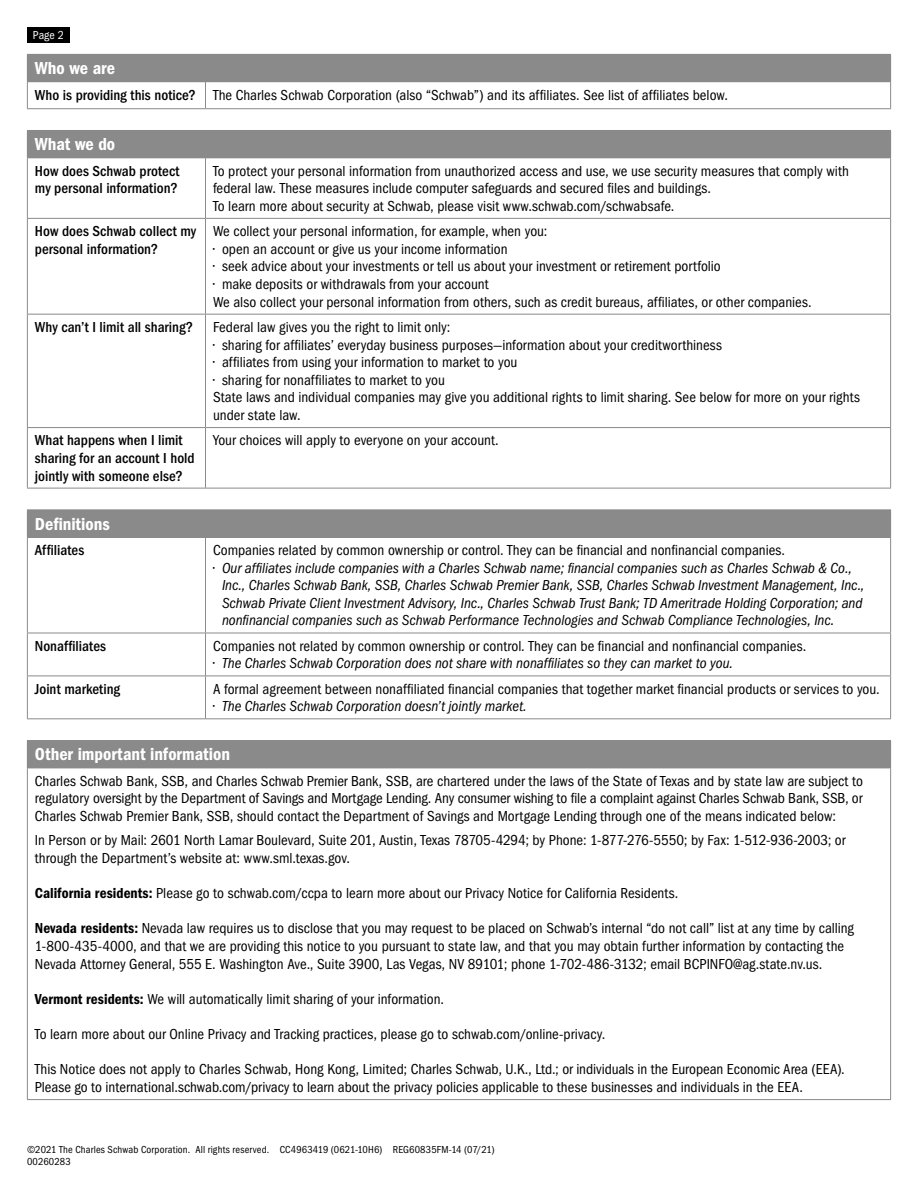
<style>
.page{position:relative;width:918px;height:1188px;background:#fff}
.page>*{position:absolute;margin:0;border:0;box-sizing:border-box;transform-origin:0 0}
.t1{font:18px "ITC Franklin Gothic Std Dm Cd";color:#fff}
.t2{font:condensed 15px/17.7px "ITC Franklin Gothic Std";color:#000}
.t3{font:italic condensed 15px/17.7px "ITC Franklin Gothic Std";color:#000}
.t4{font:500 condensed 15px/17.7px "ITC Franklin Gothic Std";color:#000}
.t5{font:condensed 12px "ITC Franklin Gothic Std";color:#fff}
.t6{font:condensed 10.5px "ITC Franklin Gothic Std";letter-spacing:.015em;color:#000}
.s1{font-weight:500}
.s2{font-style:normal}
.s3{font-family:"ITC Franklin Gothic Std Dm Cd";font-stretch:normal}
</style>
<div class="page">
<div style="left:27px;top:27px;width:43px;height:15px;background:#000"></div>
<div style="left:27px;top:54px;width:864px;height:28px;background:#8a8a8a"></div>
<svg style="left:205px;top:82px;width:1px;height:26px"></svg>
<svg style="left:27px;top:82px;width:1px;height:26px"></svg>
<svg style="left:890px;top:82px;width:1px;height:26px"></svg>
<hr style="left:27px;top:108px;width:179px;height:1px;background:#8a8a8a">
<hr style="left:206px;top:108px;width:685px;height:1px;background:#8a8a8a">
<div style="left:27px;top:130px;width:864px;height:28px;background:#8a8a8a"></div>
<hr style="left:206px;top:218px;width:685px;height:1px;background:#8a8a8a">
<hr style="left:205px;top:158px;width:1px;height:60px;background:#8a8a8a">
<hr style="left:27px;top:218px;width:179px;height:1px;background:#8a8a8a">
<hr style="left:205px;top:219px;width:1px;height:95px;background:#8a8a8a">
<hr style="left:205px;top:315px;width:1px;height:112px;background:#8a8a8a">
<hr style="left:27px;top:427px;width:179px;height:1px;background:#8a8a8a">
<hr style="left:206px;top:427px;width:685px;height:1px;background:#8a8a8a">
<hr style="left:205px;top:428px;width:1px;height:60px;background:#8a8a8a">
<hr style="left:27px;top:158px;width:1px;height:60px;background:#8a8a8a">
<hr style="left:890px;top:158px;width:1px;height:60px;background:#8a8a8a">
<hr style="left:27px;top:219px;width:1px;height:95px;background:#8a8a8a">
<hr style="left:890px;top:219px;width:1px;height:95px;background:#8a8a8a">
<hr style="left:27px;top:314px;width:179px;height:1px;background:#8a8a8a">
<hr style="left:27px;top:315px;width:1px;height:112px;background:#8a8a8a">
<hr style="left:206px;top:314px;width:685px;height:1px;background:#8a8a8a">
<hr style="left:890px;top:315px;width:1px;height:112px;background:#8a8a8a">
<hr style="left:27px;top:428px;width:1px;height:60px;background:#8a8a8a">
<hr style="left:890px;top:428px;width:1px;height:60px;background:#8a8a8a">
<hr style="left:27px;top:488px;width:179px;height:1px;background:#8a8a8a">
<hr style="left:206px;top:488px;width:685px;height:1px;background:#8a8a8a">
<div style="left:27px;top:510px;width:864px;height:27px;background:#8a8a8a"></div>
<hr style="left:206px;top:633px;width:685px;height:1px;background:#8a8a8a">
<hr style="left:206px;top:676px;width:685px;height:1px;background:#8a8a8a">
<hr style="left:27px;top:633px;width:179px;height:1px;background:#8a8a8a">
<hr style="left:27px;top:676px;width:179px;height:1px;background:#8a8a8a">
<hr style="left:205px;top:538px;width:1px;height:95px;background:#8a8a8a">
<hr style="left:205px;top:633px;width:1px;height:43px;background:#8a8a8a">
<hr style="left:205px;top:676px;width:1px;height:42px;background:#8a8a8a">
<hr style="left:27px;top:509px;width:179px;height:1px;background:#8a8a8a">
<hr style="left:206px;top:509px;width:685px;height:1px;background:#8a8a8a">
<hr style="left:27px;top:537px;width:179px;height:1px;background:#8a8a8a">
<hr style="left:27px;top:538px;width:1px;height:95px;background:#8a8a8a">
<hr style="left:206px;top:537px;width:685px;height:1px;background:#8a8a8a">
<hr style="left:890px;top:538px;width:1px;height:95px;background:#8a8a8a">
<hr style="left:27px;top:633px;width:1px;height:43px;background:#8a8a8a">
<hr style="left:890px;top:633px;width:1px;height:43px;background:#8a8a8a">
<hr style="left:27px;top:676px;width:1px;height:42px;background:#8a8a8a">
<hr style="left:890px;top:676px;width:1px;height:42px;background:#8a8a8a">
<hr style="left:27px;top:718px;width:179px;height:1px;background:#8a8a8a">
<hr style="left:206px;top:718px;width:685px;height:1px;background:#8a8a8a">
<div style="left:27px;top:741px;width:864px;height:27px;background:#8a8a8a"></div>
<hr style="left:27px;top:768px;width:1px;height:331px;background:#8a8a8a">
<hr style="left:890px;top:768px;width:1px;height:331px;background:#8a8a8a">
<hr style="left:27px;top:1099px;width:864px;height:1px;background:#8a8a8a">
<hr style="left:27px;top:740px;width:864px;height:1px;background:#8a8a8a">
<hr style="left:27px;top:768px;width:864px;height:1px;background:#8a8a8a">
<p class="t5" style="left:33px;top:28px;width:32px">Page 2</p>
<p class="t1" style="left:35px;top:58px;width:82px">Who we are</p>
<p class="t2" style="left:35px;top:86px;width:695px"><span class="s1">Who is providing this notice?</span> The Charles Schwab Corporation (also “Schwab”) and its affiliates. See list of affiliates below.</p>
<p class="t1" style="left:35px;top:134px;width:82px">What we do</p>
<p class="t4" style="left:35px;top:162px;width:146px">How does Schwab protect my personal information?</p>
<p class="t2" style="left:213px;top:162px;width:638px">To protect your personal information from unauthorized access and use, we use security measures that comply with federal law. These measures include computer safeguards and secured files and buildings.<br>To learn more about security at Schwab, please visit www.schwab.com/schwabsafe.</p>
<p class="t4" style="left:35px;top:222px;width:163px">How does Schwab collect my personal information?</p>
<p class="t2" style="left:213px;top:222px;width:336px">We collect your personal information, for example, when you:</p>
<p class="t2" style="left:213px;top:240px;width:296px">• open an account or give us your income information</p>
<p class="t2" style="left:213px;top:258px;width:509px">• seek advice about your investments or tell us about your investment or retirement portfolio</p>
<p class="t2" style="left:213px;top:275px;width:600px">• make deposits or withdrawals from your account<br>We also collect your personal information from others, such as credit bureaus, affiliates, or other companies.</p>
<p class="t4" style="left:35px;top:318px;width:160px">Why can’t I limit all sharing?</p>
<p class="t2" style="left:213px;top:318px;width:239px">Federal law gives you the right to limit only:</p>
<p class="t2" style="left:213px;top:336px;width:511px">• sharing for affiliates’ everyday business purposes—information about your creditworthiness</p>
<p class="t2" style="left:213px;top:354px;width:306px">• affiliates from using your information to market to you</p>
<p class="t2" style="left:213px;top:371px;width:648px">• sharing for nonaffiliates to market to you<br>State laws and individual companies may give you additional rights to limit sharing. See below for more on your rights under state law.</p>
<p class="t4" style="left:35px;top:432px;width:161px">What happens when I limit sharing for an account I hold jointly with someone else?</p>
<p class="t2" style="left:213px;top:432px;width:287px">Your choices will apply to everyone on your account.</p>
<p class="t1" style="left:35px;top:513px;width:76px">Definitions</p>
<p class="t4" style="left:35px;top:541px;width:51px">Affiliates</p>
<p class="t2" style="left:213px;top:541px;width:574px">Companies related by common ownership or control. They can be financial and nonfinancial companies.</p>
<p class="t3" style="left:222px;top:559px;width:644px;text-indent:-9px"><span class="s2">•</span> Our affiliates include companies with a Charles Schwab name; financial companies such as Charles Schwab &amp; Co., Inc., Charles Schwab Bank, SSB, Charles Schwab Premier Bank, SSB, Charles Schwab Investment Management, Inc., Schwab Private Client Investment Advisory, Inc., Charles Schwab Trust Bank; TD Ameritrade Holding Corporation; and nonfinancial companies such as Schwab Performance Technologies and Schwab Compliance Technologies, Inc.</p>
<p class="t4" style="left:35px;top:637px;width:73px">Nonaffiliates</p>
<p class="t2" style="left:213px;top:637px;width:595px">Companies not related by common ownership or control. They can be financial and nonfinancial companies.</p>
<p class="t3" style="left:213px;top:655px;width:522px"><span class="s2">•</span> The Charles Schwab Corporation does not share with nonaffiliates so they can market to you.</p>
<p class="t4" style="left:35px;top:680px;width:87px">Joint marketing</p>
<p class="t2" style="left:213px;top:680px;width:668px">A formal agreement between nonaffiliated financial companies that together market financial products or services to you.</p>
<p class="t3" style="left:213px;top:698px;width:315px"><span class="s2">•</span> The Charles Schwab Corporation doesn’t jointly market.</p>
<p class="t1" style="left:35px;top:744px;width:197px">Other important information</p>
<p class="t2" style="left:35px;top:772px;width:830px;text-align:justify">Charles Schwab Bank, SSB, and Charles Schwab Premier Bank, SSB, are chartered under the laws of the State of Texas and by state law are subject to regulatory oversight by the Department of Savings and Mortgage Lending. Any consumer wishing to file a complaint against Charles Schwab Bank, SSB, or Charles Schwab Premier Bank, SSB, should contact the Department of Savings and Mortgage Lending through one of the means indicated below:</p>
<p class="t2" style="left:35px;top:832px;width:812px">In Person or by Mail: 2601 North Lamar Boulevard, Suite 201, Austin, Texas 78705-4294; by Phone: 1-877-276-5550; by Fax: 1-512-936-2003; or through the Department’s website at: www.sml.texas.gov.</p>
<p class="t2" style="left:35px;top:885px;width:645px"><span class="s3">California residents:</span> Please go to schwab.com/ccpa to learn more about our Privacy Notice for California Residents.</p>
<p class="t2" style="left:35px;top:920px;width:821px"><span class="s3">Nevada residents:</span> Nevada law requires us to disclose that you may request to be placed on Schwab’s internal “do not call” list at any time by calling<br>1-800-435-4000, and that we are providing this notice to you pursuant to state law, and that you may obtain further information by contacting the<br>Nevada Attorney General, 555 E. Washington Ave., Suite 3900, Las Vegas, NV 89101; phone 1-702-486-3132; email BCPINFO@ag.state.nv.us.</p>
<p class="t2" style="left:35px;top:990px;width:411px"><span class="s3">Vermont residents:</span> We will automatically limit sharing of your information.</p>
<p class="t2" style="left:35px;top:1026px;width:572px">To learn more about our Online Privacy and Tracking practices, please go to schwab.com/online-privacy.</p>
<p class="t2" style="left:35px;top:1061px;width:811px">This Notice does not apply to Charles Schwab, Hong Kong, Limited; Charles Schwab, U.K., Ltd.; or individuals in the European Economic Area (EEA).<br>Please go to international.schwab.com/privacy to learn about the privacy policies applicable to these businesses and individuals in the EEA.</p>
<p class="t6" style="left:27px;top:1143px;width:469px">©2021 The Charles Schwab Corporation. All rights reserved. CC4963419 (0621-10H6) REG60835FM-14 (07/21)</p>
<p class="t6" style="left:27px;top:1155px;width:45px">00260283</p>
</div>
